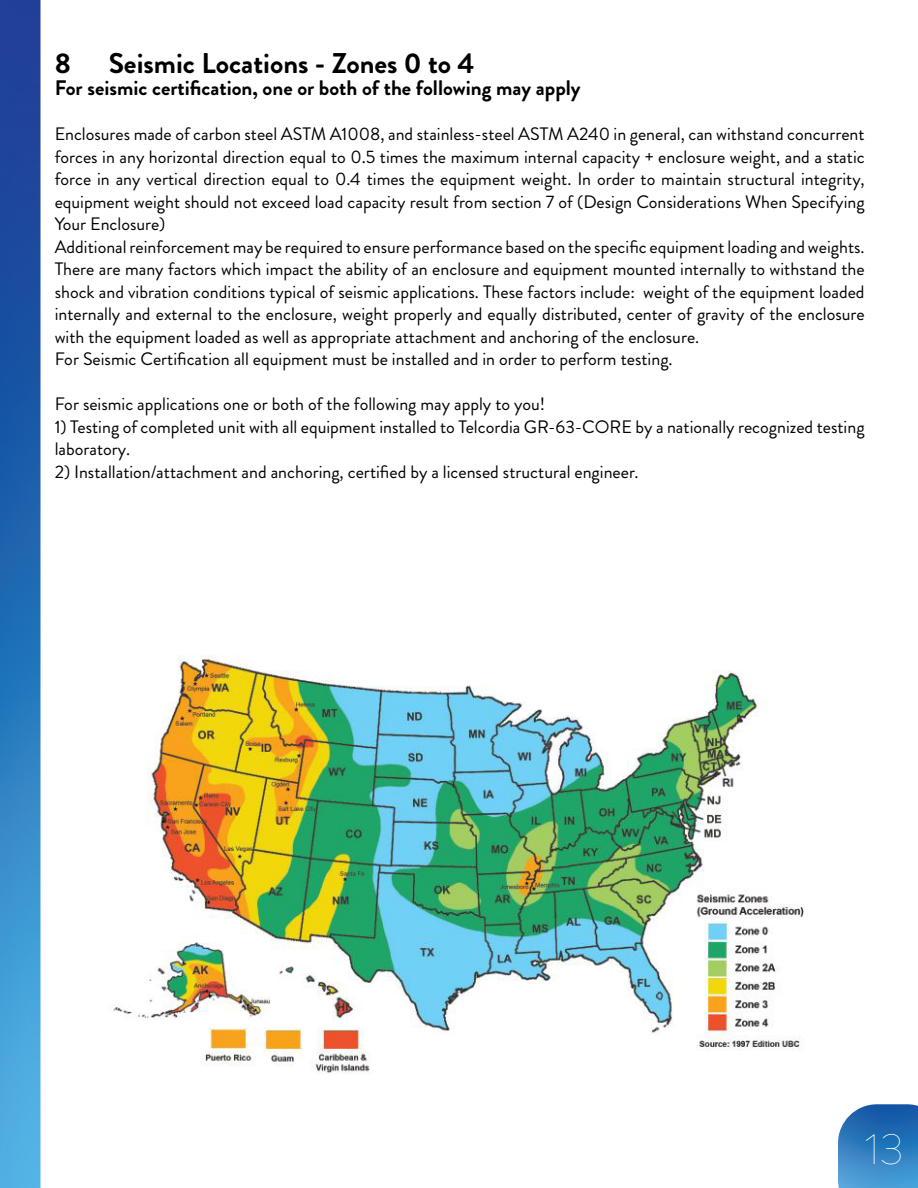
<style>
.page{position:relative;width:918px;height:1188px;background:#fff}
.page>*{position:absolute;margin:0;border:0;box-sizing:border-box;transform-origin:0 0}
.t1{font:100 43.5px "Brandon Grotesque";color:#fff}
.t2{font:700 28.5px "Brandon Grotesque";color:#000}
.t3{font:700 21px "Brandon Grotesque";color:#000}
.t4{font:18px/22.5px "Brandon Grotesque";color:#000}
</style>
<div class="page">
<img style="left:0;top:0;width:40px;height:1188px">
<img style="left:838px;top:1104px;width:80px;height:84px">
<img style="left:113px;top:655px;width:691px;height:419px">
<h2 class="t2" style="left:55px;top:43px;width:18px">8</h2>
<h2 class="t2" style="left:109px;top:43px;width:367px">Seismic Locations - Zones 0 to 4</h2>
<p class="t3" style="left:55px;top:73px;width:527px">For seismic certification, one or both of the following may apply</p>
<p class="t4" style="left:55px;top:123px;width:812px">Enclosures made of carbon steel ASTM A1008, and stainless-steel ASTM A240 in general, can withstand concurrent forces in any horizontal direction equal to 0.5 times the maximum internal capacity + enclosure weight, and a static force in any vertical direction equal to 0.4 times the equipment weight. In order to maintain structural integrity, equipment weight should not exceed load capacity result from section 7 of (Design Considerations When Specifying Your Enclosure)<br>Additional reinforcement may be required to ensure performance based on the specific equipment loading and weights.<br>There are many factors which impact the ability of an enclosure and equipment mounted internally to withstand the shock and vibration conditions typical of seismic applications. These factors include: weight of the equipment loaded internally and external to the enclosure, weight properly and equally distributed, center of gravity of the enclosure with the equipment loaded as well as appropriate attachment and anchoring of the enclosure.<br>For Seismic Certification all equipment must be installed and in order to perform testing.</p>
<p class="t4" style="left:55px;top:393px;width:492px">For seismic applications one or both of the following may apply to you!</p>
<p class="t4" style="left:55px;top:415px;width:811px">1) Testing of completed unit with all equipment installed to Telcordia GR-63-CORE by a nationally recognized testing laboratory.</p>
<p class="t4" style="left:55px;top:460px;width:585px">2) Installation/attachment and anchoring, certified by a licensed structural engineer.</p>
<h1 class="t1" style="left:866px;top:1120px;width:40px">13</h1>
</div>
